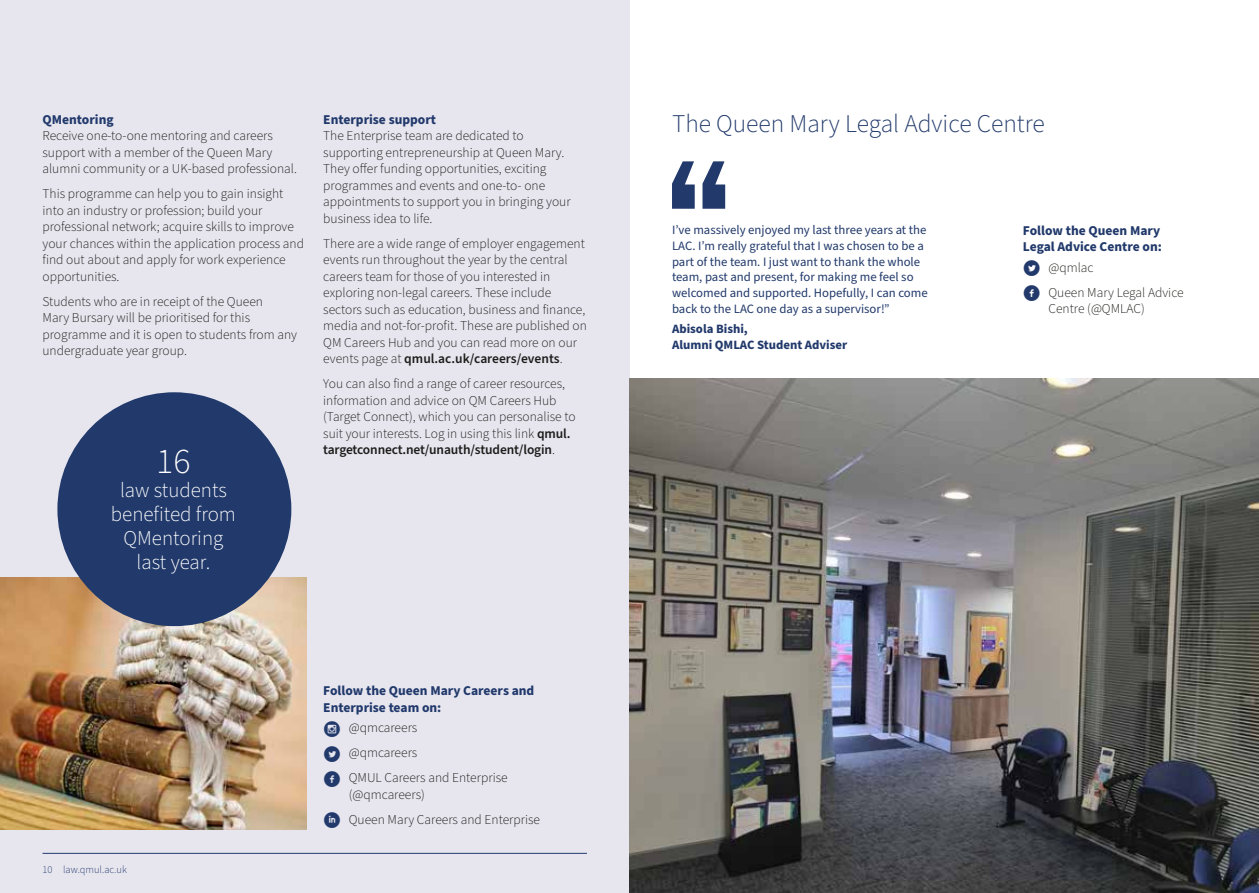
<style>
.page{position:relative;width:1259px;height:893px;background:#fff}
.page>*{position:absolute;margin:0;border:0;box-sizing:border-box;transform-origin:0 0}
.t1{font:300 36px "Source Sans Pro";color:#fff}
.t2{font:300 25.5px "Source Sans Pro";color:#21396b}
.t3{font:300 21px/24px "Source Sans Pro";color:#fff;text-align:center}
.t4{font:300 13.5px/16.5px "Source Sans Pro";color:#1d1d1b}
.t5{font:700 13.5px/16.5px "Source Sans Pro";color:#21396b}
.t6{font:12.75px/15.8px "Source Sans Pro";color:#21396b}
.t7{font:700 12.75px/15.8px "Source Sans Pro";color:#21396b}
.t8{font:300 10.5px "Source Sans Pro";color:#21396b}
.s1{font-weight:600}
.s2{font-family:"Socialico Plus Plus";font-weight:400;font-size:22.5px;color:#21396b}
.s3{font-family:"Socialico";font-weight:400;font-size:22.5px;color:#21396b}
</style>
<div class="page">
<div style="left:0;top:0;width:629px;height:893px;background:#e7e6ef"></div>
<img style="left:0;top:577px;width:306px;height:252px">
<div style="left:57px;top:392px;width:234px;height:234px;background:#21396b;border-radius:50%"></div>
<img style="left:629px;top:378px;width:630px;height:515px">
<svg style="left:672px;top:161px;width:22px;height:48px"></svg>
<svg style="left:702px;top:161px;width:23px;height:48px"></svg>
<hr style="left:43px;top:853px;width:544px;height:1px;background:#21396b">
<p class="t5" style="left:43px;top:111px;width:73px">QMentoring</p>
<p class="t4" style="left:43px;top:128px;width:256px">Receive one-to-one mentoring and careers support with a member of the Queen Mary alumni community or a UK-based professional.</p>
<p class="t4" style="left:43px;top:186px;width:263px">This programme can help you to gain insight into an industry or profession; build your professional network; acquire skills to improve your chances within the application process and find out about and apply for work experience opportunities.</p>
<p class="t4" style="left:43px;top:293px;width:256px">Students who are in receipt of the Queen<br>Mary Bursary will be prioritised for this programme and it is open to students from any undergraduate year group.</p>
<h1 class="t1" style="left:156px;top:437px;width:36px">16</h1>
<h3 class="t3" style="left:111px;top:479px;width:127px">law students benefited from<br>QMentoring last year.</h3>
<p class="t5" style="left:323px;top:111px;width:114px">Enterprise support</p>
<p class="t4" style="left:323px;top:128px;width:249px">The Enterprise team are dedicated to supporting entrepreneurship at Queen Mary.<br>They offer funding opportunities, exciting programmes and events and one-to- one appointments to support you in bringing your business idea to life.</p>
<p class="t4" style="left:323px;top:235px;width:265px">There are a wide range of employer engagement events run throughout the year by the central careers team for those of you interested in exploring non-legal careers. These include sectors such as education, business and finance, media and not-for-profit. These are published on QM Careers Hub and you can read more on our events page at <span class="s1">qmul.ac.uk/careers/events</span>.</p>
<p class="t4" style="left:323px;top:376px;width:254px">You can also find a range of career resources, information and advice on QM Careers Hub (Target Connect), which you can personalise to suit your interests. Log in using this link <span class="s1">qmul. targetconnect.net/unauth/student/login</span>.</p>
<p class="t8" style="left:43px;top:862px;width:86px">10 law.qmul.ac.uk</p>
<p class="t5" style="left:323px;top:683px;width:213px">Follow the Queen Mary Careers and<br>Enterprise team on:</p>
<p class="t4" style="left:323px;top:716px;width:186px;line-height:25px"><span class="s2">i</span> @qmcareers<br><span class="s3">l</span> @qmcareers<br><span class="s3">f</span> QMUL Careers and Enterprise</p>
<p class="t4" style="left:323px;top:782px;width:218px;line-height:25px;text-indent:26px">(@qmcareers)<br><span class="s3">i</span> Queen Mary Careers and Enterprise</p>
<h2 class="t2" style="left:672px;top:106px;width:374px">The Queen Mary Legal Advice Centre</h2>
<p class="t6" style="left:672px;top:222px;width:257px">I’ve massively enjoyed my last three years at the LAC. I’m really grateful that I was chosen to be a part of the team. I just want to thank the whole team, past and present, for making me feel so welcomed and supported. Hopefully, I can come back to the LAC one day as a supervisor!”</p>
<p class="t7" style="left:672px;top:321px;width:177px">Abisola Bishi,<br>Alumni QMLAC Student Adviser</p>
<p class="t5" style="left:1023px;top:222px;width:141px">Follow the Queen Mary<br>Legal Advice Centre on:</p>
<p class="t4" style="left:1023px;top:255px;width:162px;line-height:25px"><span class="s3">l</span> @qmlac<br><span class="s3">f</span> Queen Mary Legal Advice</p>
<p class="t4" style="left:1048px;top:301px;width:98px">Centre (@QMLAC)</p>
</div>
